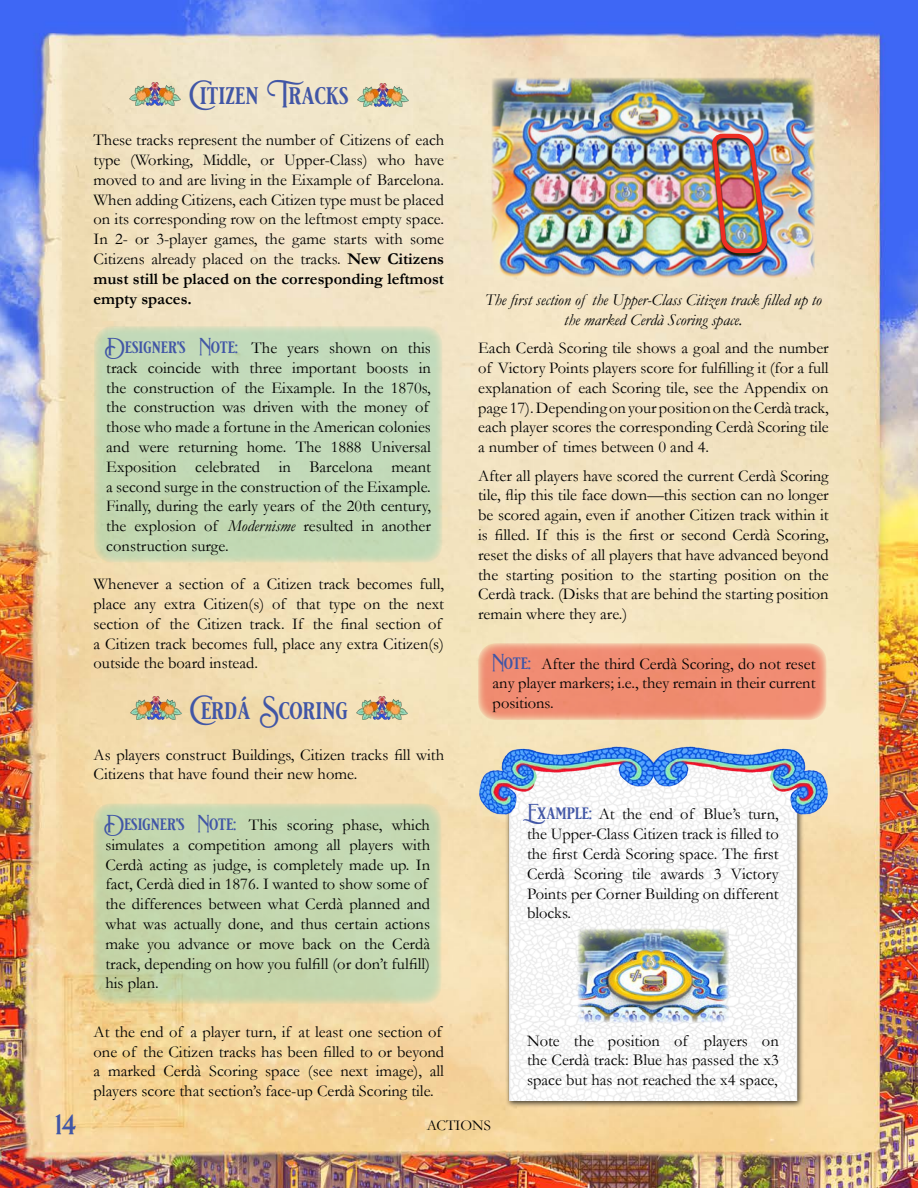
<style>
.page{position:relative;width:918px;height:1188px;background:#fff}
.page>*{position:absolute;margin:0;border:0;box-sizing:border-box;transform-origin:0 0}
.t1{font:27px "beautifullifeaccents";color:#4156a6}
.subsection_header{font:24px "beautifullifeaccents";color:#4156a6}
.main_text{font:16.5px/19.8px "Garamond";color:#000;text-align:justify}
.main_text-2{font:italic 16.5px/19.8px "Garamond";color:#000;text-align:center}
.t2{font:15px "Garamond";color:#000}
.s1{font-weight:700}
.s2{font-family:"beautifullifeaccents";color:#4156a6}
.s3{font-style:italic}
</style>
<div class="page">
<img style="left:0;top:0;width:918px;height:1188px">
<img style="left:130px;top:82px;width:51px;height:23px">
<img style="left:357px;top:83px;width:51px;height:23px">
<img style="left:130px;top:697px;width:51px;height:23px">
<img style="left:356px;top:697px;width:51px;height:23px">
<div style="left:94px;top:326px;width:348px;height:237px;background:#c2d9b8;border-radius:18px"></div>
<svg style="left:93px;top:803px;width:349px;height:201px;background:#c5d6ad"></svg>
<img style="left:488px;top:74px;width:331px;height:208px">
<img style="left:709px;top:132px;width:62px;height:123px">
<svg style="left:478px;top:643px;width:349px;height:77px;background:#f09276"></svg>
<div style="left:505px;top:760px;width:300px;height:349px;background:#000;opacity:.75"></div>
<img style="left:508px;top:815px;width:289px;height:286px">
<img style="left:479px;top:747px;width:349px;height:68px">
<img style="left:574px;top:925px;width:159px;height:101px">
<p class="subsection_header" style="left:189px;top:82px;width:161px">Citizen Tracks</p>
<p class="main_text" style="left:94px;top:130px;width:352px">These tracks represent the number of Citizens of each type (Working, Middle, or Upper-Class) who have moved to and are living in the Eixample of Barcelona.<br>When adding Citizens, each Citizen type must be placed on its corresponding row on the leftmost empty space.<br>In 2- or 3-player games, the game starts with some Citizens already placed on the tracks. <span class="s1">New Citizens must still be placed on the corresponding leftmost empty spaces.</span></p>
<p class="main_text" style="left:106px;top:337px;width:326px;text-align:left"><span class="s2">Designer’s Note:</span> The years shown on this track coincide with three important boosts in the construction of the Eixample. In the 1870s, the construction was driven with the money of those who made a fortune in the American colonies and were returning home. The 1888 Universal Exposition celebrated in Barcelona meant a second surge in the construction of the Eixample.<br>Finally, during the early years of the 20th century, the explosion of <span class="s3">Modernisme</span> resulted in another construction surge.</p>
<p class="main_text" style="left:94px;top:574px;width:352px;text-align:left">Whenever a section of a Citizen track becomes full, place any extra Citizen(s) of that type on the next section of the Citizen track. If the final section of a Citizen track becomes full, place any extra Citizen(s) outside the board instead.</p>
<p class="subsection_header" style="left:190px;top:696px;width:159px">CerdÀ Scoring</p>
<p class="main_text" style="left:94px;top:744px;width:352px">As players construct Buildings, Citizen tracks fill with<br>Citizens that have found their new home.</p>
<p class="main_text" style="left:105px;top:815px;width:326px;text-align:left"><span class="s2">Designer’s Note:</span> This scoring phase, which simulates a competition among all players with Cerdà acting as judge, is completely made up. In fact, Cerdà died in 1876. I wanted to show some of the differences between what Cerdà planned and what was actually done, and thus certain actions make you advance or move back on the Cerdà track, depending on how you fulfill (or don’t fulfill) his plan.</p>
<p class="main_text" style="left:94px;top:1021px;width:352px;text-align:left">At the end of a player turn, if at least one section of one of the Citizen tracks has been filled to or beyond a marked Cerdà Scoring space (see next image), all players score that section’s face-up Cerdà Scoring tile.</p>
<p class="main_text-2" style="left:485px;top:290px;width:338px">The first section of the Upper-Class Citizen track filled up to the marked Cerdà Scoring space.</p>
<p class="main_text" style="left:478px;top:338px;width:352px">Each Cerdà Scoring tile shows a goal and the number of Victory Points players score for fulfilling it (for a full explanation of each Scoring tile, see the Appendix on page 17). Depending on your position on the Cerdà track, each player scores the corresponding Cerdà Scoring tile a number of times between 0 and 4.</p>
<p class="main_text" style="left:478px;top:465px;width:352px">After all players have scored the current Cerdà Scoring tile, flip this tile face down—this section can no longer be scored again, even if another Citizen track within it is filled. If this is the first or second Cerdà Scoring, reset the disks of all players that have advanced beyond the starting position to the starting position on the Cerdà track. (Disks that are behind the starting position remain where they are.)</p>
<p class="main_text" style="left:493px;top:653px;width:324px"><span class="s2">Note:</span> After the third Cerdà Scoring, do not reset any player markers; i.e., they remain in their current positions.</p>
<p class="main_text" style="left:527px;top:804px;width:253px"><span class="s2">Example:</span> At the end of Blue’s turn, the Upper-Class Citizen track is filled to the first Cerdà Scoring space. The first Cerdà Scoring tile awards 3 Victory Points per Corner Building on different blocks.</p>
<p class="main_text" style="left:527px;top:1030px;width:253px">Note the position of players on the Cerdà track: Blue has passed the x3 space but has not reached the x4 space,</p>
<h1 class="t1" style="left:55px;top:1109px;width:22px">14</h1>
<p class="t2" style="left:427px;top:1115px;width:66px">ACTIONS</p>
</div>
